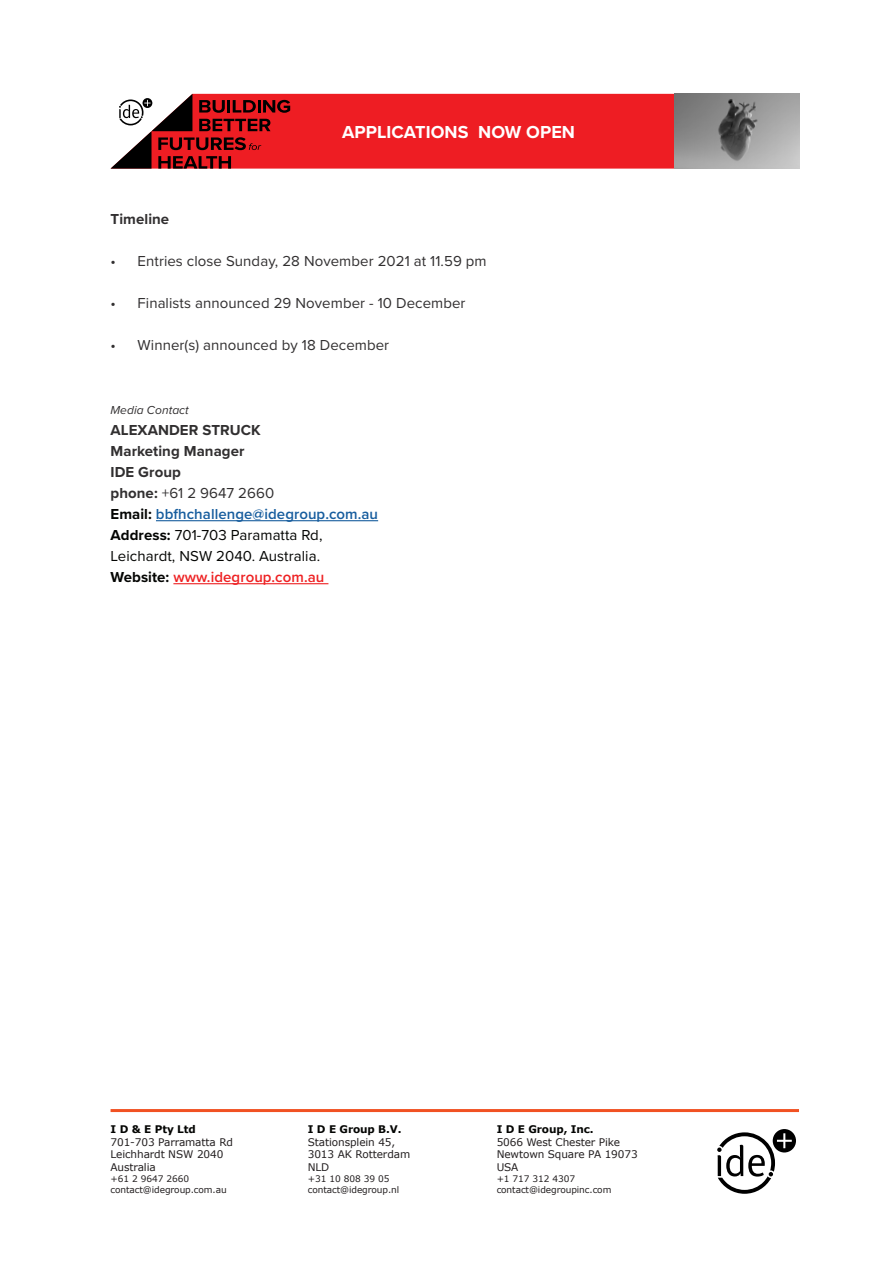
<style>
.page{position:relative;width:893px;height:1263px;background:#fff}
.page>*{position:absolute;margin:0;border:0;box-sizing:border-box;transform-origin:0 0}
.MAIN_Title_-old{font:700 18px "Proxima Nova";letter-spacing:.005em;color:#fff}
.MAIN_Title_-old-2{font:15px "Proxima Nova";letter-spacing:.005em;color:#312f30}
.MAIN_Title_-old-3{font:15px "Proxima Nova";letter-spacing:.005em;color:#040503}
.MAIN_Title_-old-4{font:700 15px "Proxima Nova";letter-spacing:.005em;color:#312f30}
.MAIN_Title_-old-5{font:600 15px "Proxima Nova";letter-spacing:.005em;color:#175d9e}
.MAIN_Title_-old-6{font:600 15px "Proxima Nova";letter-spacing:.005em;color:#ee2123}
.MAIN_Title_-old-7{font:italic 12px "Proxima Nova";letter-spacing:.005em;color:#312f30}
.XL_Sheet{font:10.5px/12.6px "Verdana";letter-spacing:-.01em;color:#231f20}
.XL_Sheet-2{font:700 10.5px "Verdana";letter-spacing:-.01em;color:#040503}
.XL_Sheet-3{font:9px "Verdana";letter-spacing:-.01em;color:#231f20}
.s1{font-weight:700}
.s2{font-weight:700;color:#040503}
</style>
<div class="page">
<hr style="left:111px;top:1109px;width:688px;height:3px;background:#f15122">
<svg style="left:717px;top:1129px;width:79px;height:65px"></svg>
<div style="left:290px;top:94px;width:385px;height:75px;background:#ee1d23"></div>
<svg style="left:111px;top:94px;width:179px;height:75px"></svg>
<hr style="left:156px;top:520px;width:222px;height:1px;background:#175d9e">
<hr style="left:173px;top:583px;width:155px;height:1px;background:#ee2123">
<img style="left:675px;top:94px;width:124px;height:75px">
<p class="MAIN_Title_-old" style="left:342px;top:119px;width:235px">APPLICATIONS NOW OPEN</p>
<p class="MAIN_Title_-old-4" style="left:111px;top:208px;width:60px">Timeline</p>
<p class="MAIN_Title_-old-2" style="left:111px;top:250px;width:378px">• Entries close Sunday, 28 November 2021 at 11.59 pm</p>
<p class="MAIN_Title_-old-2" style="left:111px;top:292px;width:357px">• Finalists announced 29 November - 10 December</p>
<p class="MAIN_Title_-old-2" style="left:111px;top:334px;width:280px">• Winner(s) announced by 18 December</p>
<p class="MAIN_Title_-old-7" style="left:111px;top:401px;width:80px">Media Contact</p>
<p class="MAIN_Title_-old-4" style="left:111px;top:418px;width:152px">ALEXANDER STRUCK</p>
<p class="MAIN_Title_-old-4" style="left:111px;top:439px;width:136px">Marketing Manager</p>
<p class="MAIN_Title_-old-4" style="left:111px;top:460px;width:72px">IDE Group</p>
<p class="MAIN_Title_-old-2" style="left:111px;top:481px;width:165px"><span class="s1">phone:</span> +61 2 9647 2660</p>
<p class="MAIN_Title_-old-5" style="left:111px;top:502px;width:269px"><span class="s2">Email:</span> bbfhchallenge@idegroup.com.au</p>
<p class="MAIN_Title_-old-3" style="left:111px;top:523px;width:213px"><span class="s1">Address:</span> 701-703 Paramatta Rd,</p>
<p class="MAIN_Title_-old-3" style="left:111px;top:544px;width:211px">Leichardt, NSW 2040. Australia.</p>
<p class="MAIN_Title_-old-6" style="left:111px;top:565px;width:215px"><span class="s2">Website:</span> www.idegroup.com.au</p>
<p class="XL_Sheet-2" style="left:111px;top:1122px;width:87px">I D &amp; E Pty Ltd</p>
<p class="XL_Sheet" style="left:111px;top:1135px;width:124px">701-703 Parramatta Rd</p>
<p class="XL_Sheet" style="left:111px;top:1148px;width:114px">Leichhardt NSW 2040</p>
<p class="XL_Sheet" style="left:111px;top:1161px;width:47px">Australia</p>
<p class="XL_Sheet-3" style="left:111px;top:1172px;width:80px">+61 2 9647 2660</p>
<p class="XL_Sheet-3" style="left:111px;top:1183px;width:118px">contact@idegroup.com.au</p>
<p class="XL_Sheet-2" style="left:308px;top:1122px;width:95px">I D E Group B.V.</p>
<p class="XL_Sheet" style="left:308px;top:1135px;width:104px">Stationsplein 45,<br>3013 AK Rotterdam</p>
<p class="XL_Sheet" style="left:308px;top:1161px;width:23px">NLD</p>
<p class="XL_Sheet-3" style="left:308px;top:1172px;width:83px">+31 10 808 39 05</p>
<p class="XL_Sheet-3" style="left:308px;top:1183px;width:93px">contact@idegroup.nl</p>
<p class="XL_Sheet-2" style="left:497px;top:1122px;width:99px">I D E Group, Inc.</p>
<p class="XL_Sheet" style="left:497px;top:1135px;width:125px">5066 West Chester Pike</p>
<p class="XL_Sheet" style="left:497px;top:1148px;width:143px">Newtown Square PA 19073</p>
<p class="XL_Sheet" style="left:497px;top:1161px;width:23px">USA</p>
<p class="XL_Sheet-3" style="left:497px;top:1172px;width:80px">+1 717 312 4307</p>
<p class="XL_Sheet-3" style="left:497px;top:1183px;width:116px">contact@idegroupinc.com</p>
</div>
